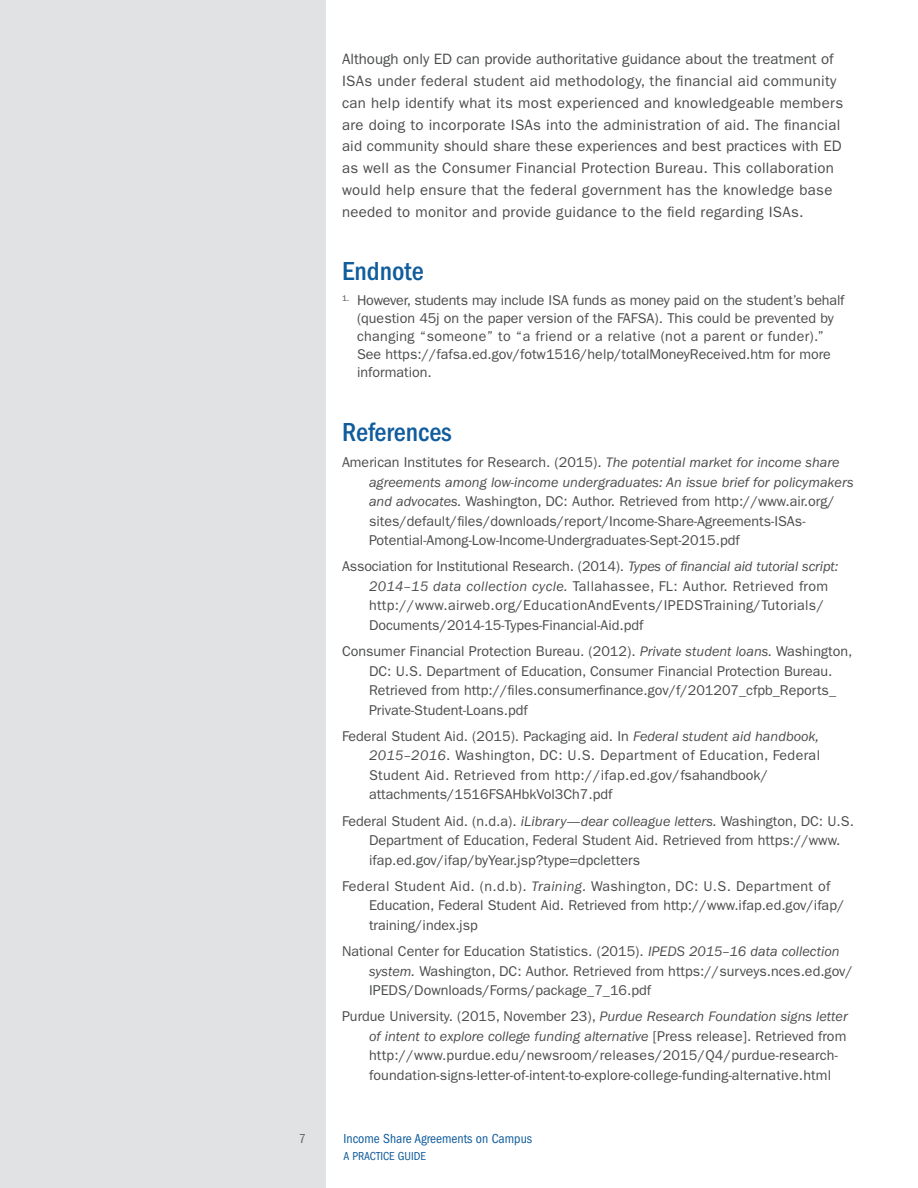
<style>
.page{position:relative;width:918px;height:1188px;background:#fff}
.page>*{position:absolute;margin:0;border:0;box-sizing:border-box;transform-origin:0 0}
.Heading_1{font:500 condensed 27px "ITC Franklin Gothic Std";color:#105c9c}
.Paragraphs{font:15px/21.8px "ITC Franklin Gothic Std";letter-spacing:.02em;color:#4b4c4d}
.References{font:14.25px/19.5px "ITC Franklin Gothic Std";color:#4b4c4d}
.References-2{font:14.25px/19.5px "ITC Franklin Gothic Std";letter-spacing:.025em;color:#4b4c4d}
.t1{font:condensed 13.5px "ITC Franklin Gothic Std";color:#105c9c}
.t2{font:condensed 13.5px "ITC Franklin Gothic Std";color:#636366}
.t3{font:condensed 12px "ITC Franklin Gothic Std";color:#105c9c}
.s1{font-style:italic}
</style>
<div class="page">
<div style="left:0;top:0;width:325px;height:1188px;background:#e1e2e4"></div>
<p class="t2" style="left:299px;top:1131px;width:8px">7</p>
<p class="Paragraphs" style="left:342px;top:48px;width:503px">Although only ED can provide authoritative guidance about the treatment of ISAs under federal student aid methodology, the financial aid community can help identify what its most experienced and knowledgeable members are doing to incorporate ISAs into the administration of aid. The financial aid community should share these experiences and best practices with ED as well as the Consumer Financial Protection Bureau. This collaboration would help ensure that the federal government has the knowledge base needed to monitor and provide guidance to the field regarding ISAs.</p>
<p class="Heading_1" style="left:342px;top:256px;width:83px">Endnote</p>
<p class="References" style="left:357px;top:291px;width:489px;line-height:18px;text-indent:-15px"><sup>1.</sup> However, students may include ISA funds as money paid on the student’s behalf (question 45j on the paper version of the FAFSA). This could be prevented by changing “someone” to “a friend or a relative (not a parent or funder).” See https://fafsa.ed.gov/fotw1516/help/totalMoneyReceived.htm for more information.</p>
<p class="Heading_1" style="left:342px;top:417px;width:111px">References</p>
<p class="References" style="left:369px;top:453px;width:486px;text-indent:-27px">American Institutes for Research. (2015). <span class="s1">The potential market for income share agreements among low-income undergraduates: An issue brief for policymakers and advocates.</span> Washington, DC: Author. Retrieved from http://www.air.org/ sites/default/files/downloads/report/Income-Share-Agreements-ISAs-Potential-Among-Low-Income-Undergraduates-Sept-2015.pdf</p>
<p class="References-2" style="left:369px;top:557px;width:471px;text-indent:-27px">Association for Institutional Research. (2014). <span class="s1">Types of financial aid tutorial script:<br>2014–15 data collection cycle.</span> Tallahassee, FL: Author. Retrieved from http://www.airweb.org/EducationAndEvents/IPEDSTraining/Tutorials/ Documents/2014-15-Types-Financial-Aid.pdf</p>
<p class="References" style="left:369px;top:642px;width:485px;text-indent:-27px">Consumer Financial Protection Bureau. (2012). <span class="s1">Private student loans.</span> Washington, DC: U.S. Department of Education, Consumer Financial Protection Bureau.<br>Retrieved from http://files.consumerfinance.gov/f/201207_cfpb_Reports_ Private-Student-Loans.pdf</p>
<p class="References" style="left:369px;top:726px;width:453px;text-indent:-27px">Federal Student Aid. (2015). Packaging aid. In <span class="s1">Federal student aid handbook, 2015–2016</span>. Washington, DC: U.S. Department of Education, Federal Student Aid. Retrieved from http://ifap.ed.gov/fsahandbook/ attachments/1516FSAHbkVol3Ch7.pdf</p>
<p class="References" style="left:369px;top:811px;width:486px;text-indent:-27px">Federal Student Aid. (n.d.a). <span class="s1">iLibrary—dear colleague letters.</span> Washington, DC: U.S.<br>Department of Education, Federal Student Aid. Retrieved from https://www. ifap.ed.gov/ifap/byYear.jsp?type=dpcletters</p>
<p class="References" style="left:369px;top:876px;width:477px;text-indent:-27px">Federal Student Aid. (n.d.b). <span class="s1">Training.</span> Washington, DC: U.S. Department of<br>Education, Federal Student Aid. Retrieved from http://www.ifap.ed.gov/ifap/ training/index.jsp</p>
<p class="References" style="left:369px;top:942px;width:485px;text-indent:-27px">National Center for Education Statistics. (2015). <span class="s1">IPEDS 2015–16 data collection system.</span> Washington, DC: Author. Retrieved from https://surveys.nces.ed.gov/<br>IPEDS/Downloads/Forms/package_7_16.pdf</p>
<p class="References" style="left:369px;top:1007px;width:480px;text-indent:-27px">Purdue University. (2015, November 23), <span class="s1">Purdue Research Foundation signs letter of intent to explore college funding alternative</span> [Press release]. Retrieved from http://www.purdue.edu/newsroom/releases/2015/Q4/purdue-research&shy;foundation-signs-letter-of-intent-to-explore-college-funding-alternative.html</p>
<p class="t1" style="left:344px;top:1131px;width:190px">Income Share Agreements on Campus</p>
<p class="t3" style="left:344px;top:1149px;width:84px">A PRACTICE GUIDE</p>
</div>
